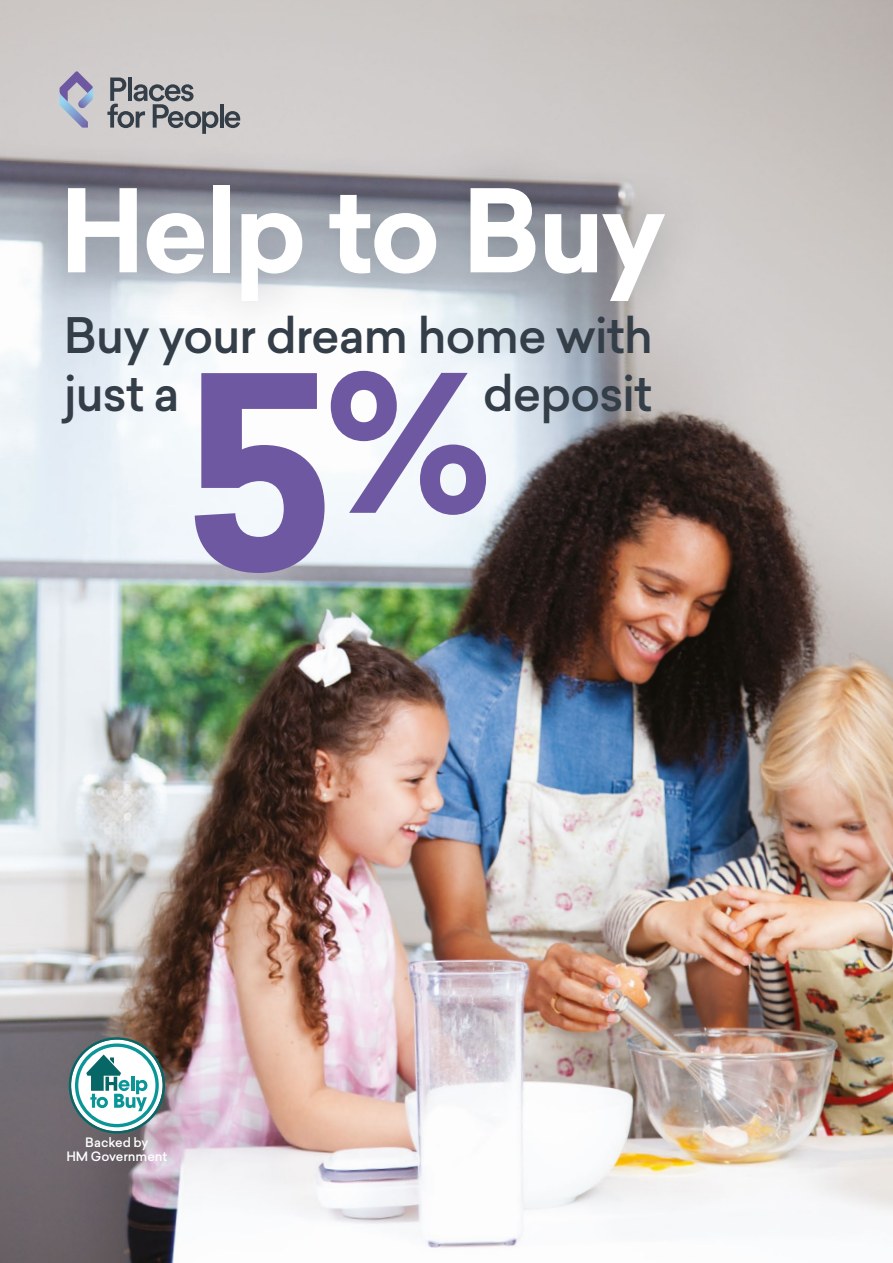
<style>
.page{position:relative;width:893px;height:1263px;background:#fff}
.page>*{position:absolute;margin:0;border:0;box-sizing:border-box;transform-origin:0 0}
.t1{font:700 112.5px "Sailec";letter-spacing:-.035em;color:#fff}
.t2{font:500 48px/57.6px "Sailec";letter-spacing:-.025em;color:#343e48}
.t3{font:500 12.75px/13.6px "Sailec";letter-spacing:-.005em;color:#fff;text-align:center}
</style>
<div class="page">
<img style="left:0;top:0;width:893px;height:1263px">
<div style="left:21px;top:140px;width:686px;height:206px;background:#343e48;opacity:.34"></div>
<svg style="left:107px;top:78px;width:111px;height:56px;background:#a1a2a4"></svg>
<hr style="left:220px;top:104px;width:3px;height:24px;background:#343e48">
<svg style="left:225px;top:111px;width:15px;height:17px"></svg>
<svg style="left:60px;top:71px;width:33px;height:57px;background:#ababc4"></svg>
<svg style="left:331px;top:371px;width:155px;height:144px"></svg>
<svg style="left:195px;top:373px;width:130px;height:200px"></svg>
<svg style="left:69px;top:1037px;width:96px;height:96px"></svg>
<h1 class="t1" style="left:60px;top:151px;width:608px">Help to Buy</h1>
<p class="t2" style="left:64px;top:307px;width:591px">Buy your dream home with just a</p>
<p class="t2" style="left:483px;top:364px;width:171px">deposit</p>
<p class="t3" style="left:66px;top:1136px;width:103px">Backed by<br>HM Government</p>
</div>
